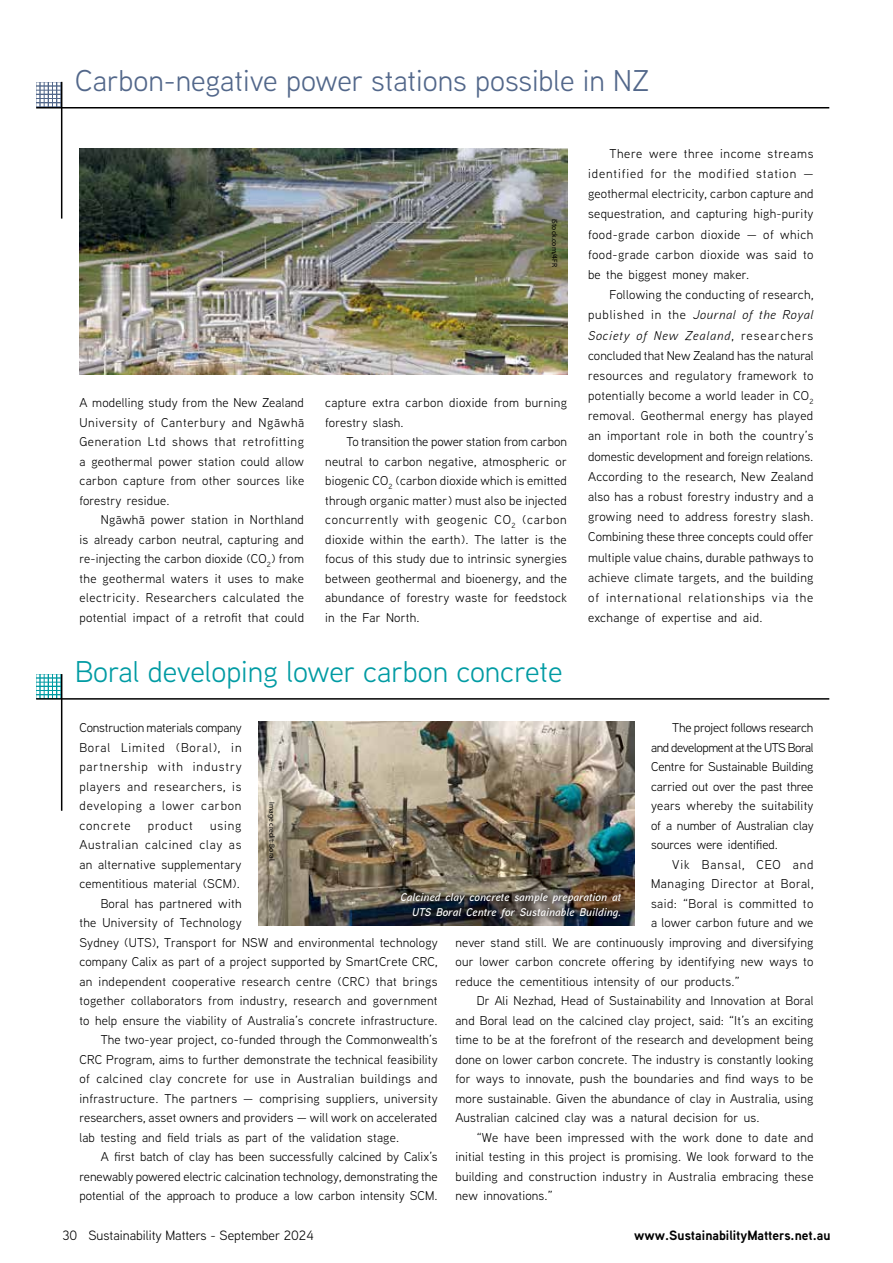
<style>
.page{position:relative;width:893px;height:1263px;background:#fff}
.page>*{position:absolute;margin:0;border:0;box-sizing:border-box;transform-origin:0 0}
.t1{font:30px "Aaux Next";color:#52678a}
.t2{font:30px "Aaux Next";color:#009ba3}
.t3{font:13.5px "Aaux Next";color:#000}
.t4{font:700 13.5px "Aaux Next";color:#000}
.t5{font:12.75px/19.5px "Aaux Next";letter-spacing:.015em;color:#000;text-align:justify}
.t6{font:12.75px "Aaux Next";letter-spacing:.04em;color:#000}
.t7{font:12.75px "Aaux Next";letter-spacing:.045em;color:#000}
.t8{font:12.75px "Aaux Next";letter-spacing:.035em;color:#000}
.t9{font:12.75px "Aaux Next";letter-spacing:.055em;color:#000}
.t10{font:12.75px "Aaux Next";letter-spacing:.07em;color:#000}
.t11{font:italic 600 11.25px/15px "Aaux Next";letter-spacing:.015em;color:#fff;text-align:right}
.t12{font:7.5px "Myriad Pro";color:#000}
.s1{font-style:italic}
</style>
<div class="page">
<img style="left:36px;top:674px;width:25px;height:24px">
<hr style="left:36px;top:107px;width:793px;height:1px;background:#000">
<hr style="left:36px;top:698px;width:793px;height:2px;background:#000">
<img style="left:36px;top:82px;width:25px;height:25px">
<hr style="left:61px;top:82px;width:1px;height:137px;background:#000">
<hr style="left:61px;top:674px;width:1px;height:137px;background:#000">
<img style="left:79px;top:149px;width:489px;height:225px">
<img style="left:258px;top:721px;width:376px;height:204px">
<img style="left:395px;top:887px;width:234px;height:39px">
<h1 class="t1" style="left:75px;top:60px;width:576px">Carbon-negative power stations possible in NZ</h1>
<p class="t12" style="left:559px;top:219px;width:50px;rotate:90deg">iStock.com/4FR</p>
<p class="t5" style="left:79px;top:393px;width:226px">A modelling study from the New Zealand University of Canterbury and Ngāwhā Generation Ltd shows that retrofitting a geothermal power station could allow carbon capture from other sources like forestry residue.</p>
<p class="t5" style="left:79px;top:510px;width:226px;text-indent:21px">Ngāwhā power station in Northland is already carbon neutral, capturing and re-injecting the carbon dioxide (CO<sub>2</sub>) from the geothermal waters it uses to make electricity. Researchers calculated the potential impact of a retrofit that could</p>
<p class="t5" style="left:325px;top:393px;width:243px">capture extra carbon dioxide from burning forestry slash.</p>
<p class="t5" style="left:325px;top:432px;width:243px;text-indent:21px">To transition the power station from carbon neutral to carbon negative, atmospheric or biogenic CO<sub>2</sub> (carbon dioxide which is emitted through organic matter) must also be injected concurrently with geogenic CO<sub>2</sub> (carbon dioxide within the earth). The latter is the focus of this study due to intrinsic synergies between geothermal and bioenergy, and the abundance of forestry waste for feedstock in the Far North.</p>
<h1 class="t2" style="left:75px;top:651px;width:489px">Boral developing lower carbon concrete</h1>
<p class="t5" style="left:588px;top:143px;width:227px;line-height:20.2px;text-indent:21px">There were three income streams identified for the modified station — geothermal electricity, carbon capture and sequestration, and capturing high-purity food-grade carbon dioxide — of which food-grade carbon dioxide was said to be the biggest money maker.</p>
<p class="t5" style="left:588px;top:284px;width:227px;line-height:20.2px;text-indent:21px">Following the conducting of research, published in the <span class="s1">Journal of the Royal Society of New Zealand</span>, researchers concluded that New Zealand has the natural resources and regulatory framework to potentially become a world leader in CO<sub>2 </sub>removal. Geothermal energy has played an important role in both the country’s domestic development and foreign relations.<br>According to the research, New Zealand also has a robust forestry industry and a growing need to address forestry slash.<br>Combining these three concepts could offer multiple value chains, durable pathways to achieve climate targets, and the building of international relationships via the exchange of expertise and aid.</p>
<p class="t5" style="left:79px;top:717px;width:164px">Construction materials company Boral Limited (Boral), in partnership with industry players and researchers, is developing a lower carbon concrete</p>
<p class="t5" style="left:651px;top:717px;width:164px;text-indent:21px">The project follows research and development at the UTS Boral Centre for Sustainable Building carried out over the past three years whereby the suitability of a number of Australian clay sources were identified.</p>
<p class="t10" style="left:672px;top:855px;width:143px">Vik Bansal, CEO and</p>
<p class="t7" style="left:651px;top:875px;width:164px">Managing Director at Boral,</p>
<p class="t8" style="left:651px;top:894px;width:164px">said: “Boral is committed to</p>
<p class="t5" style="left:651px;top:912px;width:164px">a lower carbon future and we</p>
<p class="t5" style="left:455px;top:932px;width:360px">never stand still. We are continuously improving and diversifying</p>
<p class="t5" style="left:455px;top:951px;width:360px">our lower carbon concrete offering by identifying new ways to</p>
<p class="t5" style="left:455px;top:971px;width:286px">reduce the cementitious intensity of our products.”</p>
<p class="t5" style="left:477px;top:990px;width:338px">Dr Ali Nezhad, Head of Sustainability and Innovation at Boral</p>
<p class="t5" style="left:455px;top:1010px;width:360px">and Boral lead on the calcined clay project, said: “It’s an exciting</p>
<p class="t5" style="left:455px;top:1029px;width:360px">time to be at the forefront of the research and development being</p>
<p class="t5" style="left:455px;top:1049px;width:360px">done on lower carbon concrete. The industry is constantly looking</p>
<p class="t5" style="left:455px;top:1068px;width:359px">for ways to innovate, push the boundaries and find ways to be</p>
<p class="t5" style="left:455px;top:1088px;width:360px">more sustainable. Given the abundance of clay in Australia, using</p>
<p class="t5" style="left:455px;top:1107px;width:306px">Australian calcined clay was a natural decision for us.</p>
<p class="t5" style="left:477px;top:1127px;width:338px">“We have been impressed with the work done to date and</p>
<p class="t5" style="left:455px;top:1146px;width:360px">initial testing in this project is promising. We look forward to the</p>
<p class="t5" style="left:455px;top:1166px;width:360px">building and construction industry in Australia embracing these</p>
<p class="t5" style="left:455px;top:1185px;width:99px">new innovations.”</p>
<p class="t12" style="left:276px;top:802px;width:61px;rotate:90deg">Image credit: Boral.</p>
<p class="t10" style="left:148px;top:816px;width:47px">product</p>
<p class="t5" style="left:210px;top:815px;width:33px">using</p>
<p class="t9" style="left:79px;top:836px;width:164px">Australian calcined clay as</p>
<p class="t5" style="left:79px;top:854px;width:164px">an alternative supplementary</p>
<p class="t5" style="left:79px;top:873px;width:162px">cementitious material (SCM).</p>
<p class="t5" style="left:101px;top:893px;width:142px">Boral has partnered with</p>
<p class="t5" style="left:79px;top:912px;width:164px">the University of Technology</p>
<p class="t5" style="left:79px;top:932px;width:360px">Sydney (UTS), Transport for NSW and environmental technology</p>
<p class="t5" style="left:79px;top:951px;width:360px">company Calix as part of a project supported by SmartCrete CRC,</p>
<p class="t5" style="left:79px;top:971px;width:360px">an independent cooperative research centre (CRC) that brings</p>
<p class="t5" style="left:79px;top:990px;width:360px">together collaborators from industry, research and government</p>
<p class="t5" style="left:79px;top:1010px;width:360px">to help ensure the viability of Australia’s concrete infrastructure.</p>
<p class="t5" style="left:101px;top:1029px;width:338px">The two-year project, co-funded through the Commonwealth’s</p>
<p class="t5" style="left:79px;top:1049px;width:360px">CRC Program, aims to further demonstrate the technical feasibility</p>
<p class="t6" style="left:79px;top:1070px;width:360px">of calcined clay concrete for use in Australian buildings and</p>
<p class="t5" style="left:79px;top:1088px;width:360px">infrastructure. The partners — comprising suppliers, university</p>
<p class="t5" style="left:79px;top:1107px;width:359px">researchers, asset owners and providers — will work on accelerated</p>
<p class="t5" style="left:79px;top:1127px;width:321px">lab testing and field trials as part of the validation stage.</p>
<p class="t5" style="left:101px;top:1146px;width:338px">A first batch of clay has been successfully calcined by Calix’s</p>
<p class="t5" style="left:79px;top:1166px;width:360px">renewably powered electric calcination technology, demonstrating the</p>
<p class="t5" style="left:79px;top:1185px;width:360px">potential of the approach to produce a low carbon intensity SCM.</p>
<p class="t11" style="left:400px;top:889px;width:222px">Calcined clay concrete sample preparation at<br>UTS Boral Centre for Sustainable Building.</p>
<p class="t3" style="left:63px;top:1226px;width:253px">30 Sustainability Matters - September 2024</p>
<p class="t4" style="left:634px;top:1225px;width:198px">www.SustainabilityMatters.net.au</p>
</div>
